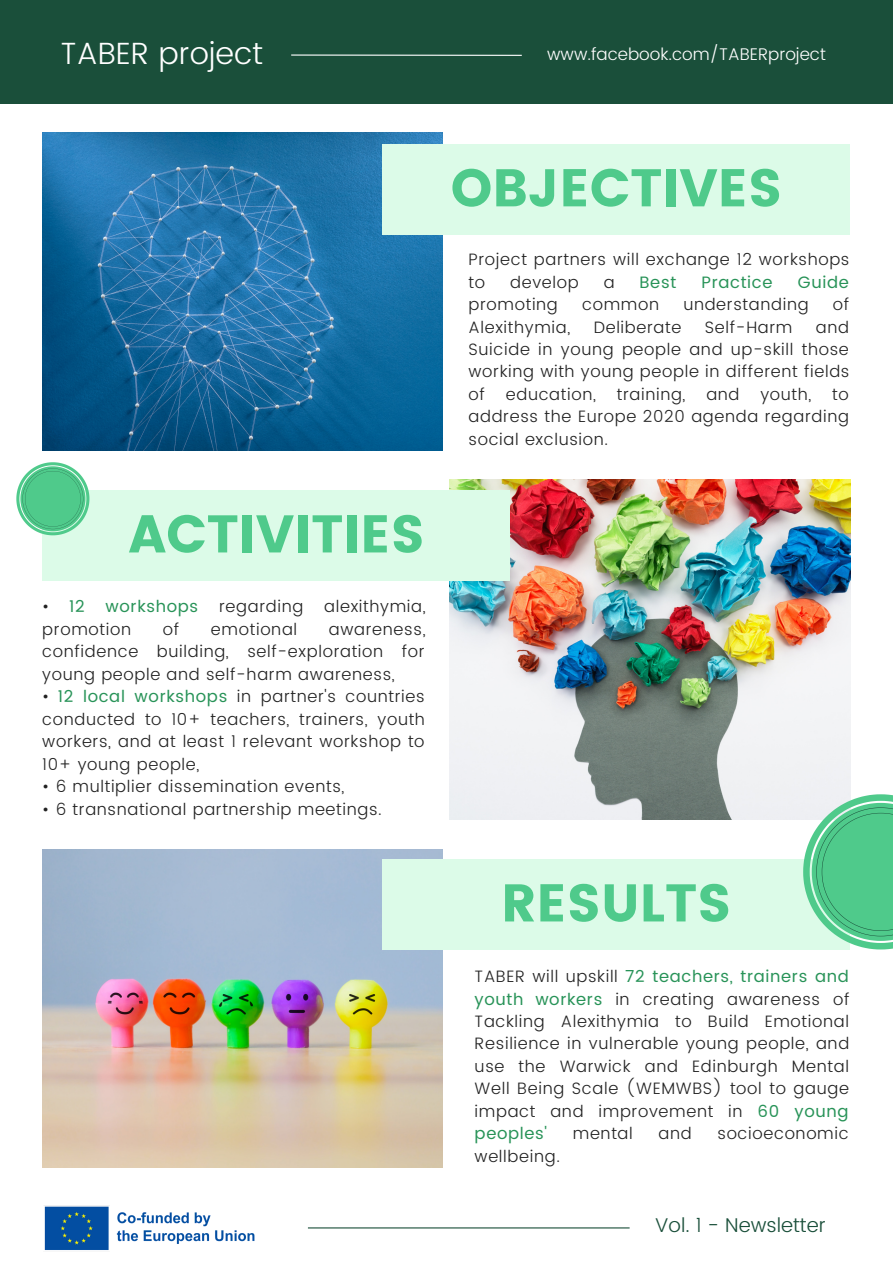
<style>
.page{position:relative;width:893px;height:1264px;background:#fff}
.page>*{position:absolute;margin:0;border:0;box-sizing:border-box;transform-origin:0 0}
.t1{font:52.95px "Poppins";color:#4fca8b}
.t2{font:300 30.6px "Poppins";color:#fff}
.t3{font:300 19.95px "Poppins";color:#1a4f3a}
.t4{font:300 16.95px "Poppins";color:#fff}
.t5{font:300 16.5px/22.5px "Poppins";letter-spacing:.04em;color:#222;text-align:justify}
.t6{font:16.5px "Poppins";letter-spacing:.04em;color:#289358}
.s1{font-weight:300;color:#222}
.s2{font-weight:400;color:#289358}
</style>
<div class="page">
<div style="left:0;top:0;width:892px;height:104px;background:#1a4f3a"></div>
<hr style="left:291px;top:54px;width:230px;height:2px;background:#fff">
<hr style="left:308px;top:1227px;width:321px;height:1px;background:#1a4f3a">
<img style="left:42px;top:132px;width:400px;height:318px">
<img style="left:450px;top:479px;width:400px;height:340px">
<img style="left:42px;top:849px;width:400px;height:318px">
<div style="left:382px;top:144px;width:468px;height:90px;background:#dcfbe8"></div>
<div style="left:42px;top:490px;width:468px;height:90px;background:#dcfbe8"></div>
<div style="left:382px;top:859px;width:467px;height:90px;background:#dcfbe8"></div>
<svg style="left:803px;top:794px;width:89px;height:155px"></svg>
<img style="left:44px;top:1205px;width:211px;height:45px">
<svg style="left:16px;top:462px;width:73px;height:73px"></svg>
<h2 class="t2" style="left:60px;top:36px;width:204px">TABER project</h2>
<p class="t4" style="left:547px;top:45px;width:280px">www.facebook.com/TABERproject</p>
<h1 class="t1" style="left:450px;top:157px;width:333px">OBJECTIVES</h1>
<p class="t5" style="left:468px;top:248px;width:382px">Project partners will exchange 12 workshops to</p>
<p class="t5" style="left:510px;top:270px;width:70px">develop</p>
<p class="t5" style="left:603px;top:270px;width:12px">a</p>
<p class="t6" style="left:639px;top:272px;width:38px">Best</p>
<p class="t6" style="left:701px;top:272px;width:72px">Practice</p>
<p class="t6" style="left:797px;top:272px;width:52px">Guide</p>
<p class="t5" style="left:468px;top:293px;width:91px">promoting</p>
<p class="t5" style="left:582px;top:293px;width:78px">common</p>
<p class="t5" style="left:683px;top:293px;width:127px">understanding</p>
<p class="t5" style="left:832px;top:293px;width:18px">of</p>
<p class="t5" style="left:468px;top:315px;width:103px">Alexithymia,</p>
<p class="t5" style="left:593px;top:315px;width:89px">Deliberate</p>
<p class="t5" style="left:704px;top:315px;width:89px">Self-Harm</p>
<p class="t5" style="left:468px;top:315px;width:382px;text-indent:347px">and Suicide in young people and up-skill those working with young people in different fields of</p>
<p class="t5" style="left:506px;top:383px;width:92px">education,</p>
<p class="t5" style="left:616px;top:383px;width:70px">training,</p>
<p class="t5" style="left:706px;top:383px;width:35px">and</p>
<p class="t5" style="left:760px;top:383px;width:52px">youth,</p>
<p class="t5" style="left:468px;top:383px;width:382px;text-indent:363px">to address the Europe 2020 agenda regarding social exclusion.</p>
<h1 class="t1" style="left:128px;top:503px;width:298px">ACTIVITIES</h1>
<p class="t6" style="left:42px;top:596px;width:44px"><span class="s1">•</span> 12</p>
<p class="t6" style="left:105px;top:596px;width:94px">workshops</p>
<p class="t5" style="left:219px;top:595px;width:86px">regarding</p>
<p class="t5" style="left:324px;top:595px;width:103px">alexithymia,</p>
<p class="t5" style="left:42px;top:617px;width:90px">promotion</p>
<p class="t5" style="left:163px;top:617px;width:18px">of</p>
<p class="t5" style="left:211px;top:617px;width:88px">emotional</p>
<p class="t5" style="left:42px;top:617px;width:384px;text-indent:286px">awareness, confidence building, self-exploration for young people and self-harm awareness,</p>
<p class="t5" style="left:42px;top:685px;width:384px">• <span class="s2">12 local workshops</span> in partner's countries conducted to 10+ teachers, trainers, youth workers, and at least 1 relevant workshop to 10+ young people,</p>
<p class="t5" style="left:42px;top:775px;width:303px">• 6 multiplier dissemination events,</p>
<p class="t5" style="left:42px;top:797px;width:341px">• 6 transnational partnership meetings.</p>
<h1 class="t1" style="left:501px;top:872px;width:232px">RESULTS</h1>
<p class="t5" style="left:474px;top:965px;width:376px">TABER will upskill <span class="s2">72 teachers, trainers and youth workers</span> in creating awareness of Tackling Alexithymia to Build Emotional Resilience in vulnerable young people, and use the Warwick and Edinburgh Mental Well Being Scale (WEMWBS) tool to gauge impact and improvement in <span class="s2">60 young peoples'</span></p>
<p class="t5" style="left:572px;top:1122px;width:61px">mental</p>
<p class="t5" style="left:658px;top:1122px;width:35px">and</p>
<p class="t5" style="left:717px;top:1122px;width:133px">socioeconomic</p>
<p class="t5" style="left:474px;top:1144px;width:87px">wellbeing.</p>
<p class="t3" style="left:655px;top:1213px;width:172px">Vol. 1 - Newsletter</p>
</div>
